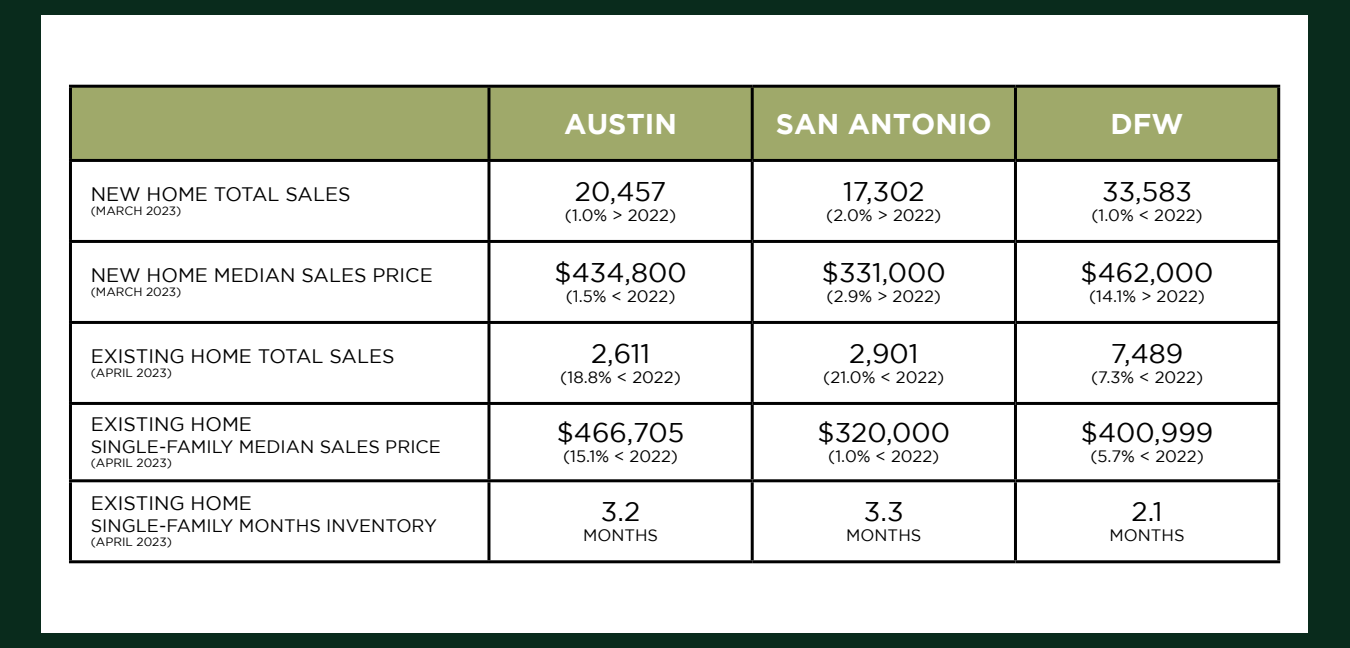
<style>
.page{position:relative;width:1350px;height:648px;background:#092b1c}
.page>*{position:absolute;margin:0;border:0;box-sizing:border-box;transform-origin:0 0}
.t1{font:700 28.5px "Gotham";color:#fff}
.t2{font:27px "Gotham";color:#000}
.t3{font:19.5px "Gotham";color:#000}
.t4{font:18px "Gotham";color:#000}
.t5{font:16.5px "Gotham";color:#000}
.t6{font:12px "Gotham";color:#000}
</style>
<div class="page">
<div style="left:42px;top:15px;width:1266px;height:618px;background:#fff"></div>
<div style="left:72px;top:88px;width:1205px;height:71px;background:#9fa96a"></div>
<hr style="left:1277px;top:162px;width:3px;height:78px;background:#000">
<hr style="left:69px;top:85px;width:420px;height:3px;background:#000">
<hr style="left:69px;top:88px;width:3px;height:71px;background:#000">
<hr style="left:69px;top:159px;width:420px;height:3px;background:#000">
<hr style="left:69px;top:162px;width:3px;height:78px;background:#000">
<hr style="left:489px;top:240px;width:263px;height:3px;background:#000">
<hr style="left:489px;top:159px;width:263px;height:3px;background:#000">
<hr style="left:751px;top:162px;width:3px;height:78px;background:#000">
<hr style="left:69px;top:240px;width:420px;height:3px;background:#000">
<hr style="left:69px;top:243px;width:3px;height:78px;background:#000">
<hr style="left:489px;top:85px;width:263px;height:3px;background:#000">
<hr style="left:487px;top:88px;width:3px;height:71px;background:#000">
<hr style="left:1014px;top:88px;width:3px;height:71px;background:#000">
<hr style="left:487px;top:162px;width:3px;height:78px;background:#000">
<hr style="left:1014px;top:162px;width:3px;height:78px;background:#000">
<hr style="left:487px;top:243px;width:3px;height:78px;background:#000">
<hr style="left:1014px;top:243px;width:3px;height:78px;background:#000">
<hr style="left:752px;top:240px;width:263px;height:3px;background:#000">
<hr style="left:751px;top:243px;width:3px;height:78px;background:#000">
<hr style="left:1015px;top:240px;width:265px;height:3px;background:#000">
<hr style="left:1277px;top:243px;width:3px;height:78px;background:#000">
<hr style="left:752px;top:85px;width:263px;height:3px;background:#000">
<hr style="left:751px;top:88px;width:3px;height:71px;background:#000">
<hr style="left:1015px;top:85px;width:265px;height:3px;background:#000">
<hr style="left:1277px;top:88px;width:3px;height:71px;background:#000">
<hr style="left:752px;top:159px;width:263px;height:3px;background:#000">
<hr style="left:1015px;top:159px;width:265px;height:3px;background:#000">
<hr style="left:1014px;top:324px;width:3px;height:78px;background:#000">
<hr style="left:1014px;top:405px;width:3px;height:74px;background:#000">
<hr style="left:1014px;top:482px;width:3px;height:78px;background:#000">
<hr style="left:487px;top:324px;width:3px;height:78px;background:#000">
<hr style="left:751px;top:324px;width:3px;height:78px;background:#000">
<hr style="left:487px;top:405px;width:3px;height:74px;background:#000">
<hr style="left:751px;top:405px;width:3px;height:74px;background:#000">
<hr style="left:487px;top:482px;width:3px;height:78px;background:#000">
<hr style="left:751px;top:482px;width:3px;height:78px;background:#000">
<hr style="left:69px;top:321px;width:420px;height:3px;background:#000">
<hr style="left:69px;top:324px;width:3px;height:78px;background:#000">
<hr style="left:489px;top:321px;width:263px;height:3px;background:#000">
<hr style="left:752px;top:321px;width:263px;height:3px;background:#000">
<hr style="left:1015px;top:321px;width:265px;height:3px;background:#000">
<hr style="left:1277px;top:324px;width:3px;height:78px;background:#000">
<hr style="left:69px;top:402px;width:420px;height:3px;background:#000">
<hr style="left:69px;top:405px;width:3px;height:74px;background:#000">
<hr style="left:489px;top:402px;width:263px;height:3px;background:#000">
<hr style="left:752px;top:402px;width:263px;height:3px;background:#000">
<hr style="left:1015px;top:402px;width:265px;height:3px;background:#000">
<hr style="left:1277px;top:405px;width:3px;height:74px;background:#000">
<hr style="left:69px;top:479px;width:420px;height:3px;background:#000">
<hr style="left:69px;top:482px;width:3px;height:78px;background:#000">
<hr style="left:489px;top:479px;width:263px;height:3px;background:#000">
<hr style="left:752px;top:479px;width:263px;height:3px;background:#000">
<hr style="left:1015px;top:479px;width:265px;height:3px;background:#000">
<hr style="left:1277px;top:482px;width:3px;height:78px;background:#000">
<hr style="left:69px;top:560px;width:420px;height:3px;background:#000">
<hr style="left:489px;top:560px;width:263px;height:3px;background:#000">
<hr style="left:752px;top:560px;width:263px;height:3px;background:#000">
<hr style="left:1015px;top:560px;width:265px;height:3px;background:#000">
<p class="t3" style="left:91px;top:183px;width:261px">NEW HOME TOTAL SALES</p>
<p class="t6" style="left:91px;top:204px;width:92px">(MARCH 2023)</p>
<p class="t3" style="left:91px;top:264px;width:344px">NEW HOME MEDIAN SALES PRICE</p>
<p class="t6" style="left:91px;top:285px;width:92px">(MARCH 2023)</p>
<p class="t3" style="left:91px;top:345px;width:305px">EXISTING HOME TOTAL SALES</p>
<p class="t6" style="left:91px;top:366px;width:83px">(APRIL 2023)</p>
<p class="t3" style="left:91px;top:414px;width:163px">EXISTING HOME</p>
<p class="t4" style="left:91px;top:437px;width:352px">SINGLE-FAMILY MEDIAN SALES PRICE</p>
<p class="t6" style="left:91px;top:456px;width:83px">(APRIL 2023)</p>
<p class="t3" style="left:91px;top:493px;width:163px">EXISTING HOME</p>
<p class="t4" style="left:91px;top:516px;width:348px">SINGLE-FAMILY MONTHS INVENTORY</p>
<p class="t6" style="left:91px;top:536px;width:83px">(APRIL 2023)</p>
<h1 class="t1" style="left:564px;top:107px;width:114px">AUSTIN</h1>
<h1 class="t1" style="left:776px;top:107px;width:217px">SAN ANTONIO</h1>
<h1 class="t1" style="left:1111px;top:107px;width:74px">DFW</h1>
<h2 class="t2" style="left:575px;top:176px;width:93px">20,457</h2>
<p class="t5" style="left:565px;top:206px;width:113px">(1.0% &gt; 2022)</p>
<h2 class="t2" style="left:555px;top:257px;width:134px">$434,800</h2>
<p class="t5" style="left:566px;top:287px;width:111px">(1.5% &lt; 2022)</p>
<h2 class="t2" style="left:591px;top:338px;width:61px">2,611</h2>
<p class="t5" style="left:560px;top:368px;width:122px">(18.8% &lt; 2022)</p>
<h2 class="t2" style="left:557px;top:418px;width:129px">$466,705</h2>
<p class="t5" style="left:563px;top:447px;width:116px">(15.1% &lt; 2022)</p>
<h2 class="t2" style="left:601px;top:497px;width:41px">3.2</h2>
<p class="t5" style="left:583px;top:526px;width:77px">MONTHS</p>
<h2 class="t2" style="left:843px;top:176px;width:83px">17,302</h2>
<p class="t5" style="left:826px;top:206px;width:117px">(2.0% &gt; 2022)</p>
<h2 class="t2" style="left:822px;top:257px;width:125px">$331,000</h2>
<p class="t5" style="left:827px;top:287px;width:116px">(2.9% &gt; 2022)</p>
<h2 class="t2" style="left:849px;top:338px;width:71px">2,901</h2>
<p class="t5" style="left:823px;top:368px;width:123px">(21.0% &lt; 2022)</p>
<h2 class="t2" style="left:818px;top:418px;width:134px">$320,000</h2>
<p class="t5" style="left:828px;top:447px;width:113px">(1.0% &lt; 2022)</p>
<h2 class="t2" style="left:864px;top:497px;width:41px">3.3</h2>
<p class="t5" style="left:846px;top:526px;width:77px">MONTHS</p>
<h2 class="t2" style="left:1102px;top:176px;width:91px">33,583</h2>
<p class="t5" style="left:1091px;top:206px;width:113px">(1.0% &lt; 2022)</p>
<h2 class="t2" style="left:1081px;top:257px;width:134px">$462,000</h2>
<p class="t5" style="left:1089px;top:287px;width:117px">(14.1% &gt; 2022)</p>
<h2 class="t2" style="left:1111px;top:338px;width:74px">7,489</h2>
<p class="t5" style="left:1091px;top:368px;width:114px">(7.3% &lt; 2022)</p>
<h2 class="t2" style="left:1081px;top:418px;width:134px">$400,999</h2>
<p class="t5" style="left:1090px;top:447px;width:115px">(5.7% &lt; 2022)</p>
<h2 class="t2" style="left:1132px;top:497px;width:33px">2.1</h2>
<p class="t5" style="left:1110px;top:526px;width:77px">MONTHS</p>
</div>
